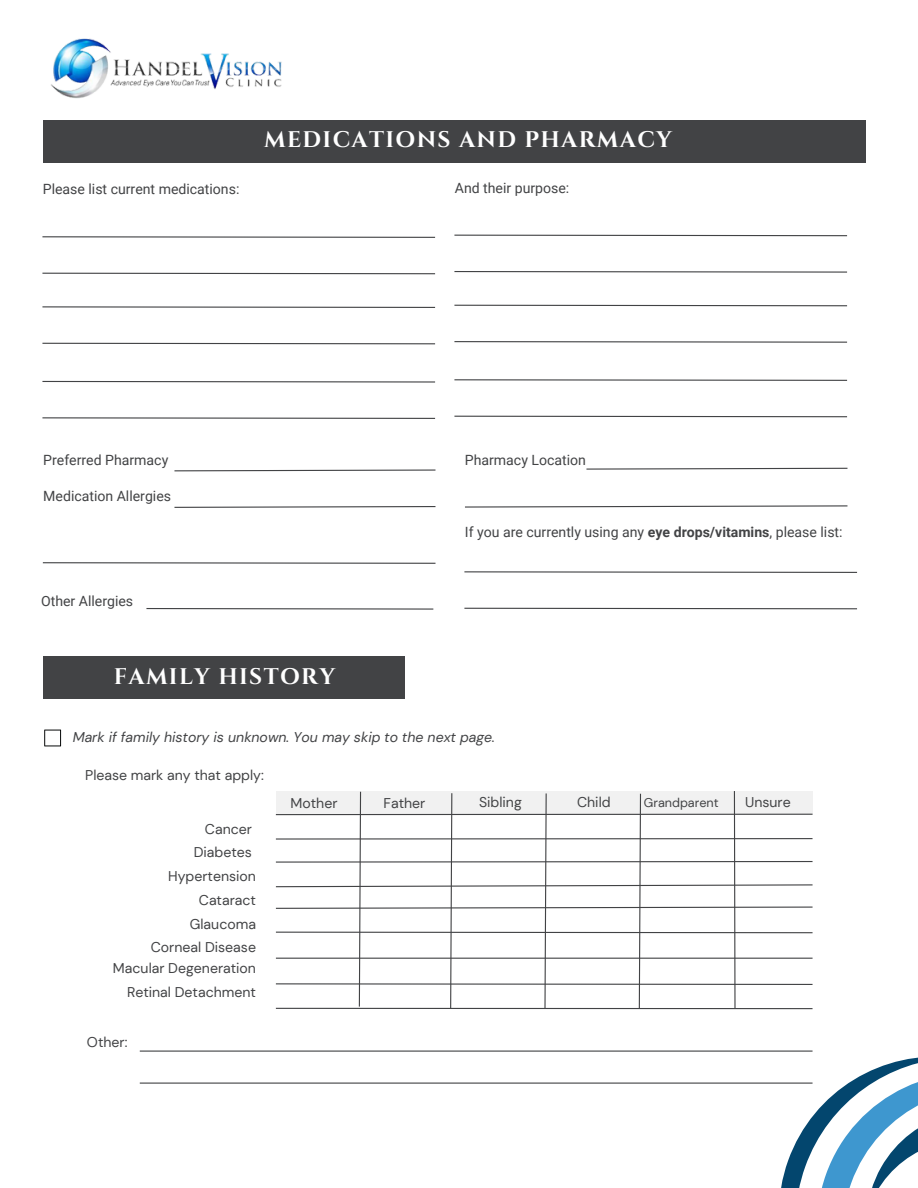
<style>
.page{position:relative;width:918px;height:1188px;background:#fff}
.page>*{position:absolute;margin:0;border:0;box-sizing:border-box;transform-origin:0 0}
.t1{font:700 22.5px "Cinzel";letter-spacing:.06em;color:#fff}
.t2{font:14.1px "Roboto";color:#424345}
.t3{font:14.1px "DM Sans";color:#424345}
.t4{font:italic 14.1px "DM Sans";color:#424345}
.t5{font:12.6px "DM Sans";color:#424345}
.s1{font-weight:700}
</style>
<div class="page">
<div style="left:43px;top:120px;width:823px;height:43px;background:#424345"></div>
<svg style="left:174px;top:469px;width:262px;height:3px"></svg>
<svg style="left:586px;top:467px;width:262px;height:3px"></svg>
<svg style="left:465px;top:505px;width:383px;height:3px"></svg>
<svg style="left:174px;top:506px;width:262px;height:2px"></svg>
<svg style="left:42px;top:562px;width:394px;height:2px"></svg>
<svg style="left:146px;top:608px;width:288px;height:2px"></svg>
<svg style="left:464px;top:607px;width:393px;height:3px"></svg>
<svg style="left:464px;top:571px;width:394px;height:2px"></svg>
<svg style="left:42px;top:272px;width:394px;height:3px"></svg>
<svg style="left:42px;top:236px;width:394px;height:2px"></svg>
<svg style="left:454px;top:271px;width:393px;height:2px"></svg>
<svg style="left:454px;top:234px;width:394px;height:3px"></svg>
<svg style="left:42px;top:342px;width:394px;height:3px"></svg>
<svg style="left:42px;top:306px;width:394px;height:2px"></svg>
<svg style="left:454px;top:341px;width:394px;height:2px"></svg>
<svg style="left:454px;top:304px;width:394px;height:3px"></svg>
<svg style="left:42px;top:417px;width:394px;height:2px"></svg>
<svg style="left:42px;top:380px;width:394px;height:3px"></svg>
<svg style="left:454px;top:415px;width:394px;height:3px"></svg>
<svg style="left:454px;top:379px;width:394px;height:2px"></svg>
<hr style="left:140px;top:1051px;width:673px;height:1px;background:#424345">
<svg style="left:44px;top:730px;width:17px;height:16px"></svg>
<div style="left:43px;top:657px;width:362px;height:42px;background:#424345"></div>
<svg style="left:275px;top:791px;width:643px;height:397px"></svg>
<hr style="left:276px;top:1008px;width:537px;height:1px;background:#424345">
<hr style="left:276px;top:814px;width:537px;height:1px;background:#424345">
<hr style="left:140px;top:1083px;width:673px;height:1px;background:#424345">
<img style="left:51px;top:38px;width:231px;height:61px">
<p class="t1" style="left:264px;top:126px;width:409px">MEDICATIONS AND PHARMACY</p>
<p class="t2" style="left:43px;top:181px;width:198px">Please list current medications:</p>
<p class="t2" style="left:455px;top:179px;width:116px">And their purpose:</p>
<p class="t2" style="left:43px;top:452px;width:127px">Preferred Pharmacy</p>
<p class="t2" style="left:465px;top:452px;width:123px">Pharmacy Location</p>
<p class="t2" style="left:43px;top:488px;width:129px">Medication Allergies</p>
<p class="t2" style="left:41px;top:593px;width:94px">Other Allergies</p>
<p class="t1" style="left:114px;top:662px;width:223px">FAMILY HISTORY</p>
<p class="t2" style="left:465px;top:524px;width:379px">If you are currently using any <span class="s1">eye drops/vitamins</span>, please list:</p>
<p class="t4" style="left:73px;top:728px;width:424px">Mark if family history is unknown. You may skip to the next page.</p>
<p class="t3" style="left:85px;top:766px;width:180px">Please mark any that apply:</p>
<p class="t3" style="left:205px;top:820px;width:49px">Cancer</p>
<p class="t3" style="left:194px;top:843px;width:60px">Diabetes</p>
<p class="t3" style="left:168px;top:867px;width:89px">Hypertension</p>
<p class="t3" style="left:199px;top:891px;width:59px">Cataract</p>
<p class="t3" style="left:190px;top:915px;width:68px">Glaucoma</p>
<p class="t3" style="left:151px;top:938px;width:107px">Corneal Disease</p>
<p class="t3" style="left:113px;top:959px;width:145px">Macular Degeneration</p>
<p class="t3" style="left:127px;top:983px;width:131px">Retinal Detachment</p>
<p class="t3" style="left:87px;top:1033px;width:42px">Other:</p>
<p class="t3" style="left:291px;top:794px;width:48px">Mother</p>
<p class="t3" style="left:479px;top:793px;width:44px">Sibling</p>
<p class="t3" style="left:577px;top:793px;width:35px">Child</p>
<p class="t3" style="left:384px;top:794px;width:43px">Father</p>
<p class="t5" style="left:644px;top:794px;width:76px">Grandparent</p>
<p class="t3" style="left:745px;top:793px;width:47px">Unsure</p>
</div>
